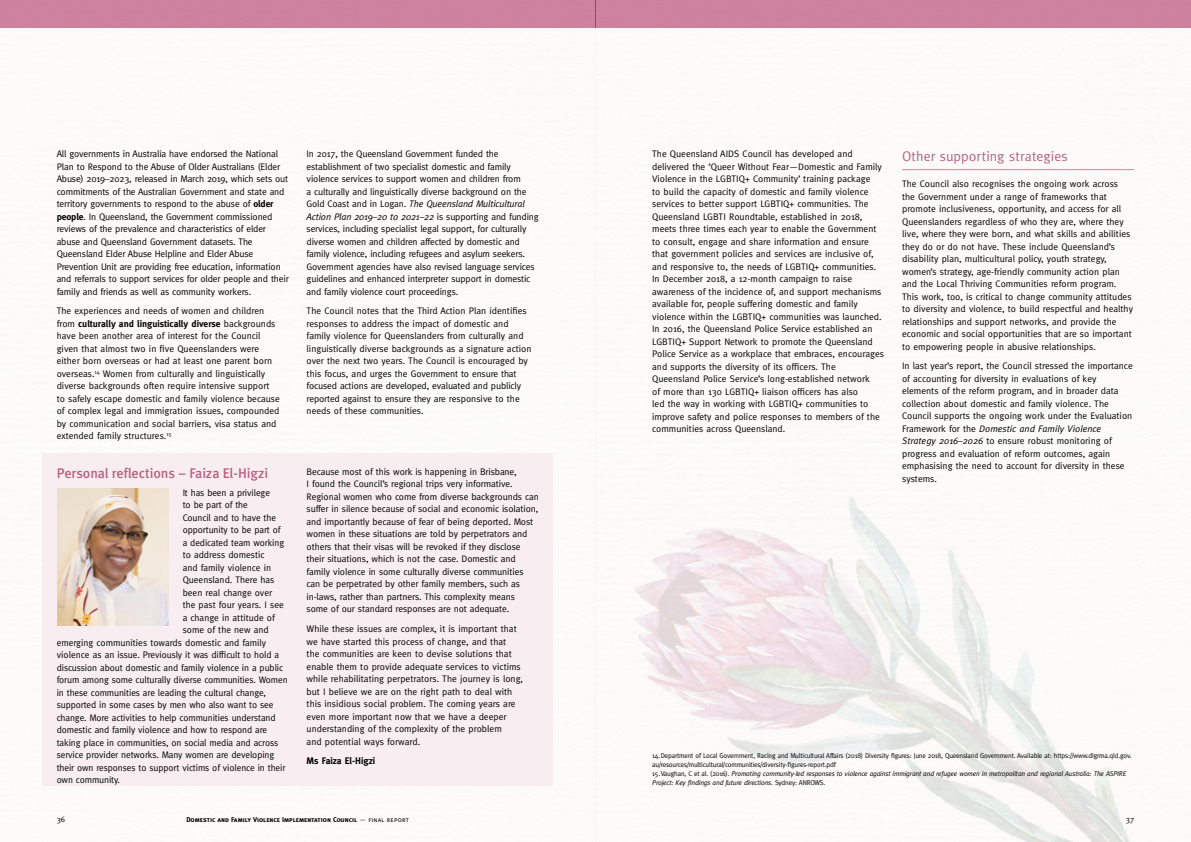
<style>
.page{position:relative;width:1191px;height:842px;background:#fff}
.page>*{position:absolute;margin:0;border:0;box-sizing:border-box;transform-origin:0 0}
.t1{font:500 14px "Meta";letter-spacing:-.005em;color:#b76382}
.t2{font:14px "Meta";color:#b76382}
.t3{font:9.5px/12.5px "Meta";color:#000}
.t4{font:700 9.5px "Meta";color:#000}
.t5{font:8px "Meta";color:#000}
.t6{font:7px/9px "Meta";letter-spacing:-.02em;color:#000}
.t7{font:7px "Meta Bold Caps";letter-spacing:-.005em;color:#000}
.s1{font-weight:700}
.s2{font-style:italic}
.s3{font-family:"Meta Caps"}
</style>
<div class="page">
<div style="left:0;top:0;width:595px;height:842px;background:#fbfaf8"></div>
<img style="left:477px;top:80px;width:658px;height:762px">
<div style="left:42px;top:453px;width:511px;height:332px;background:#f8eef1"></div>
<hr style="left:902px;top:169px;width:232px;height:1px;background:#d184a1">
<img style="left:57px;top:489px;width:111px;height:137px">
<div style="left:0;top:0;width:595px;height:28px;background:#d184a1"></div>
<div style="left:595px;top:0;width:596px;height:28px;background:#d184a1"></div>
<p class="t3" style="left:57px;top:147px;width:233px">All governments in Australia have endorsed the National Plan to Respond to the Abuse of Older Australians (Elder Abuse) 2019–2023, released in March 2019, which sets out commitments of the Australian Government and state and territory governments to respond to the abuse of <span class="s1">older people</span>. In Queensland, the Government commissioned reviews of the prevalence and characteristics of elder abuse and Queensland Government datasets. The Queensland Elder Abuse Helpline and Elder Abuse Prevention Unit are providing free education, information and referrals to support services for older people and their family and friends as well as community workers.</p>
<p class="t3" style="left:57px;top:305px;width:225px">The experiences and needs of women and children from <span class="s1">culturally and linguistically diverse</span> backgrounds have been another area of interest for the Council given that almost two in five Queenslanders were either born overseas or had at least one parent born overseas.<sup>14</sup> Women from culturally and linguistically diverse backgrounds often require intensive support to safely escape domestic and family violence because of complex legal and immigration issues, compounded by communication and social barriers, visa status and extended family structures.<sup>15</sup></p>
<h1 class="t1" style="left:57px;top:465px;width:213px">Personal reflections – Faiza El-Higzi</h1>
<p class="t3" style="left:183px;top:486px;width:89px">It has been a privilege</p>
<p class="t3" style="left:183px;top:499px;width:67px">to be part of the</p>
<p class="t3" style="left:183px;top:511px;width:95px">Council and to have the</p>
<p class="t3" style="left:183px;top:524px;width:99px">opportunity to be part of</p>
<p class="t3" style="left:183px;top:536px;width:103px">a dedicated team working</p>
<p class="t3" style="left:183px;top:549px;width:83px">to address domestic</p>
<p class="t3" style="left:183px;top:561px;width:90px">and family violence in</p>
<p class="t3" style="left:183px;top:574px;width:93px">Queensland. There has</p>
<p class="t3" style="left:183px;top:586px;width:91px">been real change over</p>
<p class="t3" style="left:183px;top:599px;width:103px">the past four years. I see</p>
<p class="t3" style="left:183px;top:611px;width:93px">a change in attitude of</p>
<p class="t3" style="left:183px;top:624px;width:87px">some of the new and</p>
<p class="t3" style="left:57px;top:636px;width:211px">emerging communities towards domestic and family</p>
<p class="t3" style="left:57px;top:649px;width:224px">violence as an issue. Previously it was difficult to hold a</p>
<p class="t3" style="left:57px;top:661px;width:228px">discussion about domestic and family violence in a public</p>
<p class="t3" style="left:57px;top:674px;width:232px">forum among some culturally diverse communities. Women</p>
<p class="t3" style="left:57px;top:686px;width:211px">in these communities are leading the cultural change,</p>
<p class="t3" style="left:57px;top:699px;width:218px">supported in some cases by men who also want to see</p>
<p class="t3" style="left:57px;top:711px;width:220px">change. More activities to help communities understand</p>
<p class="t3" style="left:57px;top:724px;width:212px">domestic and family violence and how to respond are</p>
<p class="t3" style="left:57px;top:736px;width:223px">taking place in communities, on social media and across</p>
<p class="t3" style="left:57px;top:749px;width:219px">service provider networks. Many women are developing</p>
<p class="t3" style="left:57px;top:761px;width:230px">their own responses to support victims of violence in their</p>
<p class="t3" style="left:57px;top:774px;width:65px">own community.</p>
<p class="t3" style="left:306px;top:147px;width:234px">In 2017, the Queensland Government funded the establishment of two specialist domestic and family violence services to support women and children from<br>a culturally and linguistically diverse background on the Gold Coast and in Logan. <span class="s2">The Queensland Multicultural Action Plan 2019–20 to 2021–22</span> is supporting and funding services, including specialist legal support, for culturally diverse women and children affected by domestic and family violence, including refugees and asylum seekers.<br>Government agencies have also revised language services guidelines and enhanced interpreter support in domestic and family violence court proceedings.</p>
<p class="t3" style="left:306px;top:305px;width:226px">The Council notes that the Third Action Plan identifies responses to address the impact of domestic and family violence for Queenslanders from culturally and linguistically diverse backgrounds as a signature action over the next two years. The Council is encouraged by this focus, and urges the Government to ensure that focused actions are developed, evaluated and publicly reported against to ensure they are responsive to the needs of these communities.</p>
<p class="t3" style="left:306px;top:465px;width:234px">Because most of this work is happening in Brisbane,<br>I found the Council’s regional trips very informative.<br>Regional women who come from diverse backgrounds can suffer in silence because of social and economic isolation, and importantly because of fear of being deported. Most women in these situations are told by perpetrators and others that their visas will be revoked if they disclose their situations, which is not the case. Domestic and family violence in some culturally diverse communities can be perpetrated by other family members, such as in-laws, rather than partners. This complexity means<br>some of our standard responses are not adequate.</p>
<p class="t3" style="left:306px;top:622px;width:218px">While these issues are complex, it is important that we have started this process of change, and that<br>the communities are keen to devise solutions that enable them to provide adequate services to victims while rehabilitating perpetrators. The journey is long, but I believe we are on the right path to deal with this insidious social problem. The coming years are even more important now that we have a deeper understanding of the complexity of the problem<br>and potential ways forward.</p>
<p class="t4" style="left:306px;top:755px;width:70px">Ms Faiza El-Higzi</p>
<p class="t3" style="left:652px;top:147px;width:233px">The Queensland AIDS Council has developed and delivered the ‘Queer Without Fear—Domestic and Family Violence in the LGBTIQ+ Community’ training package<br>to build the capacity of domestic and family violence services to better support LGBTIQ+ communities. The Queensland LGBTI Roundtable, established in 2018, meets three times each year to enable the Government to consult, engage and share information and ensure that government policies and services are inclusive of, and responsive to, the needs of LGBTIQ+ communities.<br>In December 2018, a 12-month campaign to raise awareness of the incidence of, and support mechanisms available for, people suffering domestic and family violence within the LGBTIQ+ communities was launched.<br>In 2016, the Queensland Police Service established an LGBTIQ+ Support Network to promote the Queensland Police Service as a workplace that embraces, encourages and supports the diversity of its officers. The Queensland Police Service’s long-established network<br>of more than 130 LGBTIQ+ liaison officers has also<br>led the way in working with LGBTIQ+ communities to improve safety and police responses to members of the communities across Queensland.</p>
<h1 class="t2" style="left:902px;top:148px;width:167px">Other supporting strategies</h1>
<p class="t3" style="left:902px;top:178px;width:232px">The Council also recognises the ongoing work across the Government under a range of frameworks that promote inclusiveness, opportunity, and access for all Queenslanders regardless of who they are, where they live, where they were born, and what skills and abilities they do or do not have. These include Queensland’s disability plan, multicultural policy, youth strategy, women’s strategy, age-friendly community action plan and the Local Thriving Communities reform program.<br>This work, too, is critical to change community attitudes to diversity and violence, to build respectful and healthy relationships and support networks, and provide the economic and social opportunities that are so important to empowering people in abusive relationships.</p>
<p class="t3" style="left:902px;top:360px;width:232px">In last year’s report, the Council stressed the importance of accounting for diversity in evaluations of key elements of the reform program, and in broader data collection about domestic and family violence. The Council supports the ongoing work under the Evaluation Framework for the <span class="s2">Domestic and Family Violence Strategy 2016–2026</span> to ensure robust monitoring of progress and evaluation of reform outcomes, again emphasising the need to account for diversity in these systems.</p>
<p class="t6" style="left:652px;top:751px;width:481px">14.Department of Local Government, Racing and Multicultural Affairs (2018) Diversity figures: June 2018, Queensland Government. Available at: https://www.dlgrma.qld.gov. au/resources/multicultural/communities/diversity-figures-report.pdf<br>15.Vaughan, C et al. (2016). <span class="s2">Promoting community-led responses to violence against immigrant and refugee women in metropolitan and regional Australia: The ASPIRE Project: Key findings and future directions</span>. Sydney: ANROWS.</p>
<p class="t5" style="left:57px;top:815px;width:10px">36</p>
<p class="t7" style="left:186px;top:816px;width:224px">Domestic and Family Violence Implementation Council <span class="s3">— final report</span></p>
<p class="t5" style="left:1125px;top:815px;width:10px">37</p>
</div>
